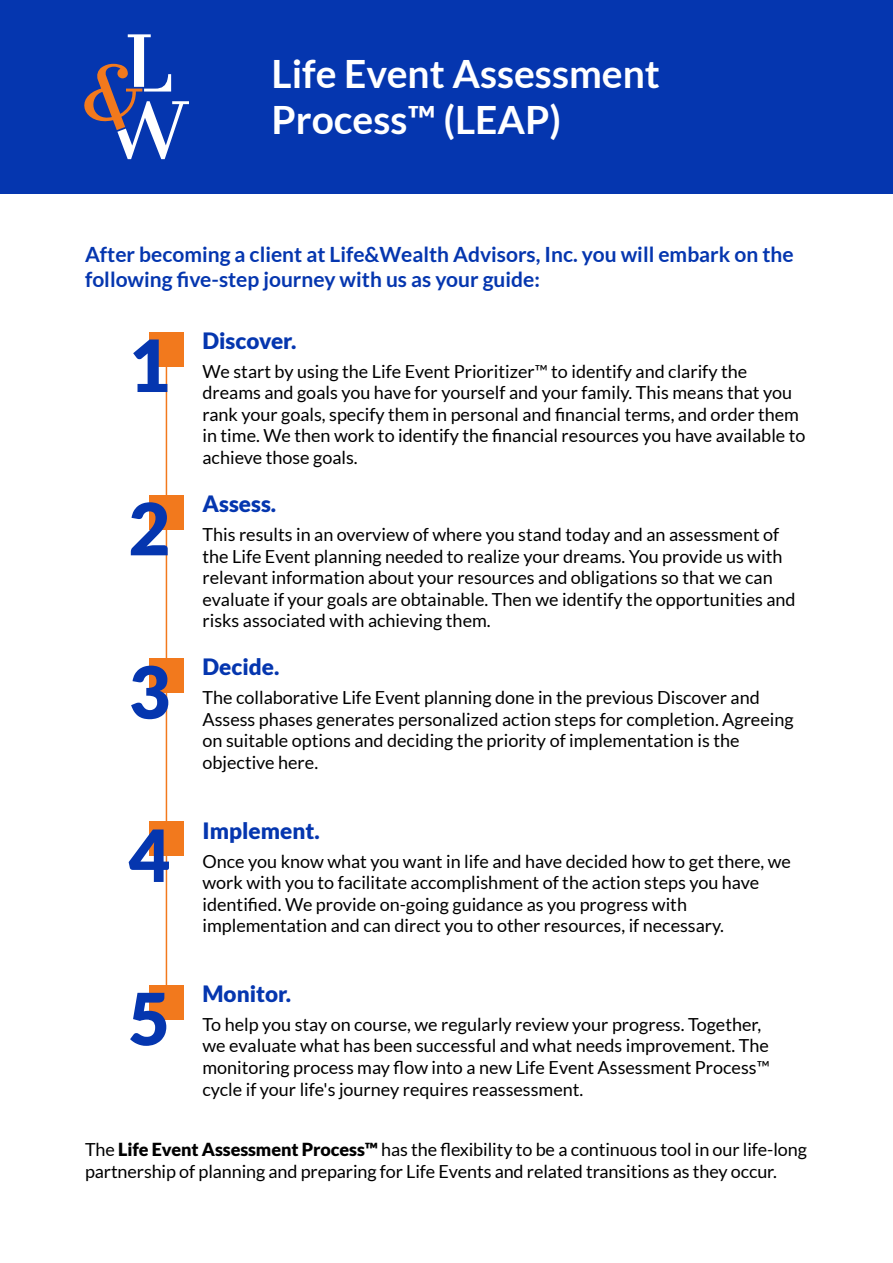
<style>
.page{position:relative;width:893px;height:1263px;background:#fff}
.page>*{position:absolute;margin:0;border:0;box-sizing:border-box;transform-origin:0 0}
.t1{font:900 72px "Lato";color:#0536af}
.t2{font:700 39px/46.8px "Lato";color:#fff}
.t3{font:900 22.5px "Lato";color:#0536af}
.t4{font:700 21px/25.2px "Lato";color:#0536af}
.t5{font:18px/21.6px "Lato";color:#000}
.s1{font-weight:900}
</style>
<div class="page">
<hr style="left:166px;top:365px;width:1px;height:636px;background:#f2791d">
<div style="left:0;top:0;width:893px;height:194px;background:#0536af"></div>
<svg style="left:84px;top:34px;width:105px;height:125px"></svg>
<div style="left:149px;top:332px;width:35px;height:34px;background:#f2791d"></div>
<div style="left:149px;top:495px;width:35px;height:34px;background:#f2791d"></div>
<div style="left:149px;top:658px;width:35px;height:35px;background:#f2791d"></div>
<div style="left:149px;top:822px;width:35px;height:34px;background:#f2791d"></div>
<div style="left:149px;top:985px;width:35px;height:34px;background:#f2791d"></div>
<h2 class="t2" style="left:272px;top:49px;width:390px">Life Event Assessment<br>Process™ (LEAP)</h2>
<p class="t4" style="left:85px;top:241px;width:710px">After becoming a client at Life&amp;Wealth Advisors, Inc. you will embark on the following five-step journey with us as your guide:</p>
<h1 class="t1" style="left:128px;top:323px;width:43px">1</h1>
<h1 class="t1" style="left:128px;top:487px;width:43px">2</h1>
<h1 class="t1" style="left:128px;top:650px;width:43px">3</h1>
<h1 class="t1" style="left:128px;top:813px;width:43px">4</h1>
<h1 class="t1" style="left:128px;top:977px;width:43px">5</h1>
<p class="t3" style="left:202px;top:327px;width:95px">Discover.</p>
<p class="t5" style="left:202px;top:360px;width:605px">We start by using the Life Event Prioritizer™ to identify and clarify the dreams and goals you have for yourself and your family. This means that you rank your goals, specify them in personal and financial terms, and order them in time. We then work to identify the financial resources you have available to achieve those goals.</p>
<p class="t3" style="left:202px;top:491px;width:75px">Assess.</p>
<p class="t5" style="left:202px;top:523px;width:595px">This results in an overview of where you stand today and an assessment of the Life Event planning needed to realize your dreams. You provide us with relevant information about your resources and obligations so that we can evaluate if your goals are obtainable. Then we identify the opportunities and risks associated with achieving them.</p>
<p class="t3" style="left:202px;top:654px;width:78px">Decide.</p>
<p class="t5" style="left:202px;top:687px;width:593px">The collaborative Life Event planning done in the previous Discover and Assess phases generates personalized action steps for completion. Agreeing on suitable options and deciding the priority of implementation is the objective here.</p>
<p class="t3" style="left:202px;top:817px;width:119px">Implement.</p>
<p class="t5" style="left:202px;top:850px;width:590px">Once you know what you want in life and have decided how to get there, we work with you to facilitate accomplishment of the action steps you have identified. We provide on-going guidance as you progress with implementation and can direct you to other resources, if necessary.</p>
<p class="t3" style="left:202px;top:980px;width:90px">Monitor.</p>
<p class="t5" style="left:202px;top:1013px;width:569px">To help you stay on course, we regularly review your progress. Together, we evaluate what has been successful and what needs improvement. The monitoring process may flow into a new Life Event Assessment Process™ cycle if your life's journey requires reassessment.</p>
<p class="t5" style="left:85px;top:1139px;width:723px">The <span class="s1">Life Event Assessment Process™</span> has the flexibility to be a continuous tool in our life-long partnership of planning and preparing for Life Events and related transitions as they occur.</p>
</div>
